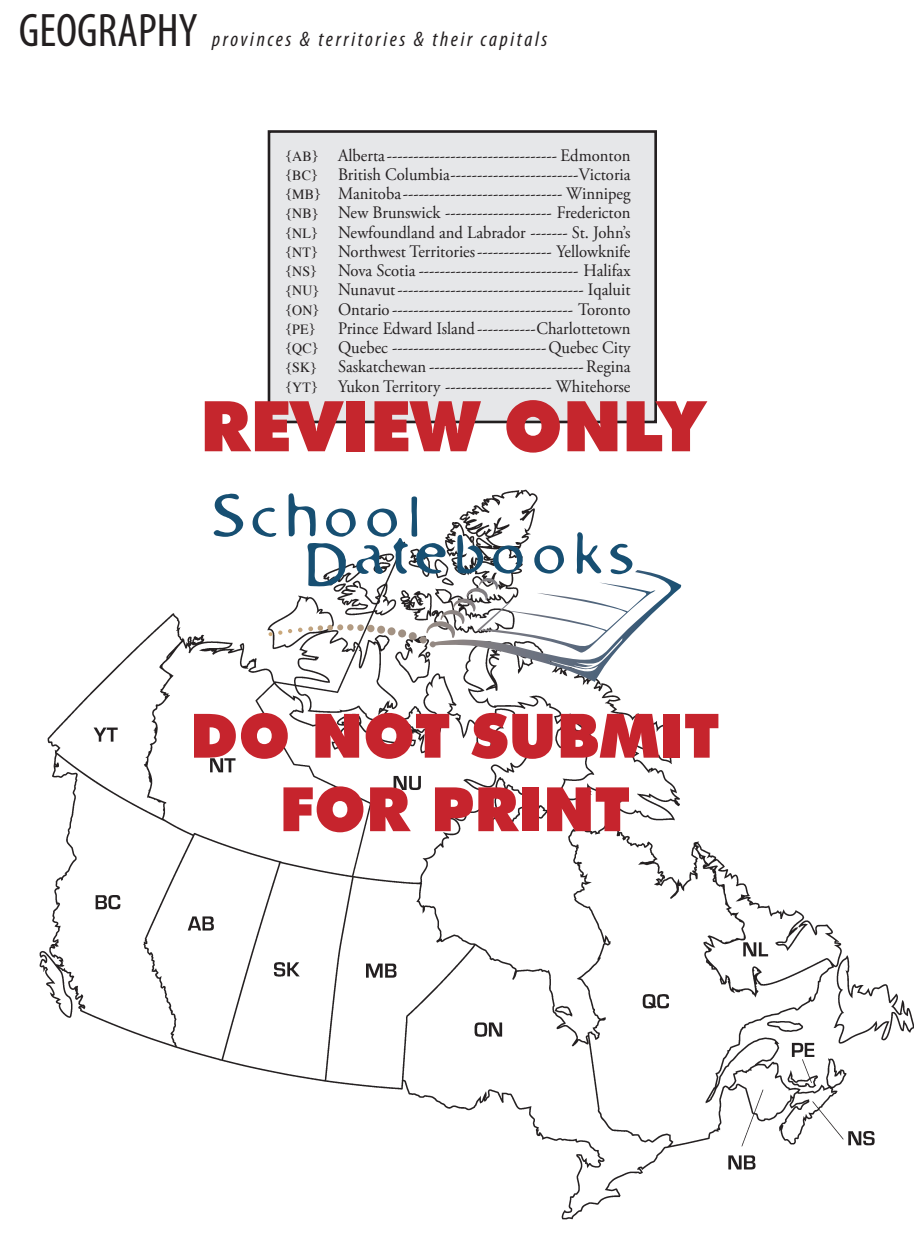
<style>
.page{position:relative;width:914px;height:1260px;background:#fff}
.page>*{position:absolute;margin:0;border:0;box-sizing:border-box;transform-origin:0 0}
.t1{font:900 70px "Futura BT";color:#c5262d}
.t2{font:900 61.25px/73.5px "Futura BT";color:#c6242d;text-align:center}
.t3{font:condensed 47.25px "Myriad Pro";color:#231f20}
.t4{font:italic condensed 21px "Myriad Pro";letter-spacing:.125em;color:#231f20}
.t5{font:17.5px/19.2px "Adobe Garamond Pro";color:#231f20;text-align:justify;scale:.95 1}
.t6{font:14px "Times";color:#231f20}
.s1{font-family:"Times";font-size:14px}
</style>
<div class="page">
<div style="left:269px;top:132px;width:386px;height:290px;background:#e6e7e9"></div>
<div style="left:268px;top:130px;width:389px;height:293px;border:3px solid #231f20"></div>
<img style="left:39px;top:490px;width:875px;height:729px">
<svg style="left:213px;top:493px;width:468px;height:189px"></svg>
<h3 class="t3" style="left:19px;top:2px;width:180px">GEOGRAPHY</h3>
<p class="t4" style="left:212px;top:26px;width:336px">provinces &amp; territories &amp; their capitals</p>
<p class="t5" style="left:285px;top:146px;width:364px"><span class="s1">{AB}</span> Alberta-------------------------------- Edmonton <span class="s1">{BC}</span> British Columbia------------------------Victoria <span class="s1">{MB}</span> Manitoba------------------------------ Winnipeg <span class="s1">{NB}</span> New Brunswick -------------------- Fredericton <span class="s1">{NL}</span> Newfoundland and Labrador ------- St. John’s <span class="s1">{NT}</span> Northwest Territories-------------- Yellowknife <span class="s1">{NS}</span> Nova Scotia ------------------------------ Halifax <span class="s1">{NU}</span> Nunavut----------------------------------- Iqaluit <span class="s1">{ON}</span> Ontario ---------------------------------- Toronto</p>
<p class="t6" style="left:285px;top:316px;width:31px">{PE}</p>
<p class="t5" style="left:285px;top:319px;width:364px;text-indent:53px">Prince Edward Island-----------Charlottetown <span class="s1">{QC}</span> Quebec -----------------------------Quebec City <span class="s1">{SK}</span> Saskatchewan ----------------------------- Regina <span class="s1">{YT}</span> Yukon Territory -------------------- Whitehorse</p>
<h1 class="t1" style="left:200px;top:384px;width:505px">REVIEW ONLY</h1>
<h2 class="t2" style="left:190px;top:699px;width:531px">DO NOT SUBMIT<br>FOR PRINT</h2>
</div>
